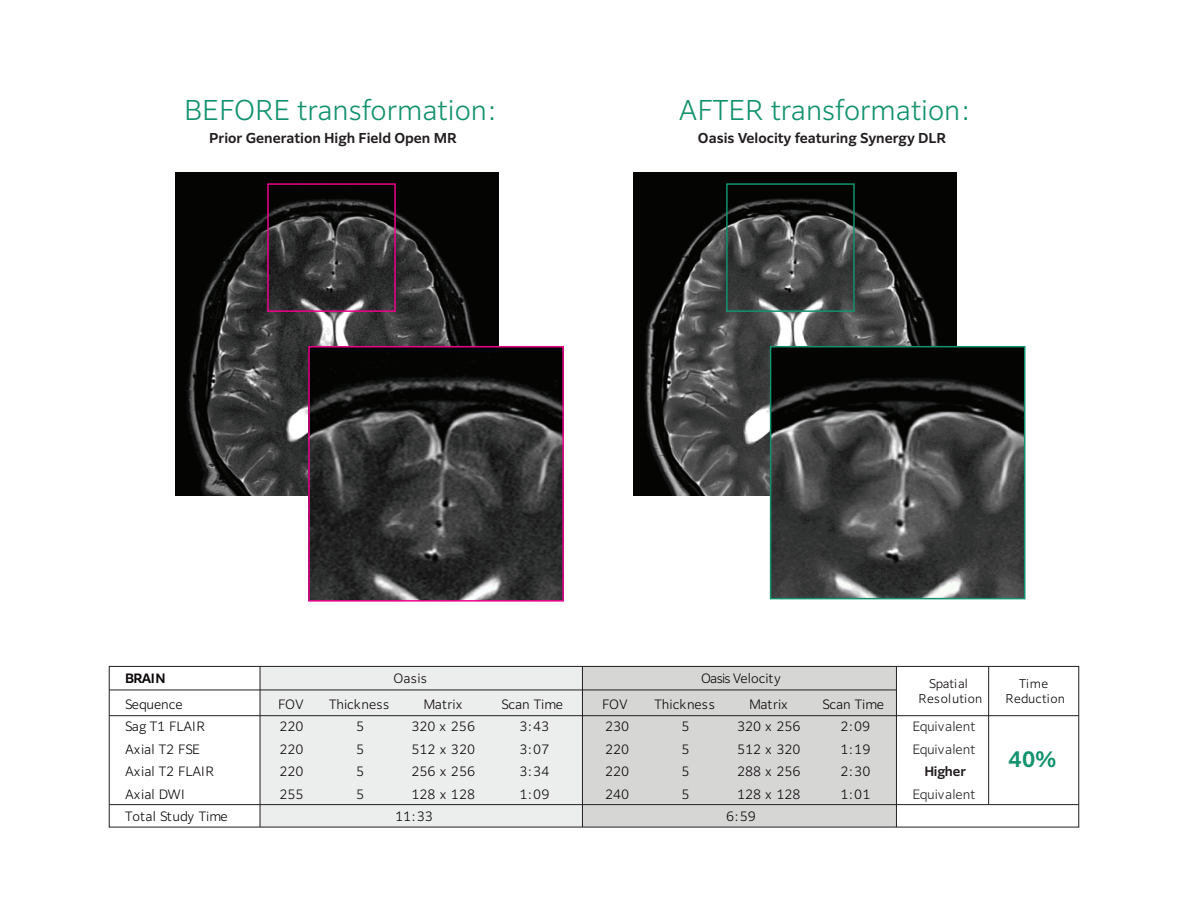
<style>
.page{position:relative;width:1188px;height:918px;background:#fff}
.page>*{position:absolute;margin:0;border:0;box-sizing:border-box;transform-origin:0 0}
.t1{font:300 27px "Clarimo UDPE";color:#12926e}
.t2{font:600 21px "Clarimo UDPE";color:#12926e}
.t3{font:600 13.5px "Clarimo UDPE";color:#231f20}
.t4{font:300 12.75px "Clarimo UDPE";color:#0a0507}
.t5{font:300 12.75px "Clarimo UDPE";color:#231f20}
.t6{font:300 12.75px "Clarimo UDPE";color:#040504}
.t7{font:600 12.75px "Clarimo UDPE";color:#231f20}
.t8{font:600 12.75px "Clarimo UDPE";letter-spacing:-.055em;color:#0a0507}
.t9{font:300 12px/15px "Clarimo UDPE";letter-spacing:.015em;color:#0a0507;text-align:center}
</style>
<div class="page">
<img style="left:633px;top:172px;width:323px;height:323px">
<img style="left:175px;top:172px;width:323px;height:323px">
<img style="left:311px;top:349px;width:250px;height:250px">
<div style="left:308px;top:346px;width:256px;height:256px;border:2px solid #ed028c"></div>
<div style="left:267px;top:183px;width:129px;height:129px;border:2px solid #ed028c"></div>
<div style="left:726px;top:183px;width:129px;height:129px;border:2px solid #12926e"></div>
<img style="left:773px;top:349px;width:250px;height:247px">
<div style="left:770px;top:346px;width:256px;height:253px;border:2px solid #12926e"></div>
<div style="left:260px;top:666px;width:322px;height:161px;background:#eceded"></div>
<div style="left:582px;top:666px;width:314px;height:161px;background:#d6d6d5"></div>
<hr style="left:109px;top:690px;width:787px;height:1px;background:#231f20">
<hr style="left:109px;top:715px;width:970px;height:1px;background:#231f20">
<hr style="left:109px;top:804px;width:970px;height:1px;background:#231f20">
<hr style="left:260px;top:666px;width:1px;height:161px;background:#231f20">
<hr style="left:582px;top:666px;width:1px;height:161px;background:#231f20">
<hr style="left:896px;top:666px;width:1px;height:161px;background:#231f20">
<hr style="left:988px;top:666px;width:1px;height:139px;background:#231f20">
<div style="left:109px;top:666px;width:970px;height:161px;border:1px solid #231f20"></div>
<h1 class="t1" style="left:184px;top:89px;width:315px">BEFORE transformation:</h1>
<h1 class="t1" style="left:679px;top:89px;width:294px">AFTER transformation:</h1>
<p class="t3" style="left:209px;top:127px;width:249px">Prior Generation High Field Open MR</p>
<p class="t3" style="left:698px;top:127px;width:250px">Oasis Velocity featuring Synergy DLR</p>
<p class="t4" style="left:394px;top:668px;width:35px">Oasis</p>
<p class="t4" style="left:701px;top:668px;width:81px">Oasis Velocity</p>
<p class="t9" style="left:919px;top:675px;width:65px">Spatial<br>Resolution</p>
<p class="t9" style="left:1006px;top:675px;width:61px">Time<br>Reduction</p>
<p class="t8" style="left:125px;top:668px;width:42px">BRAIN</p>
<p class="t4" style="left:125px;top:694px;width:59px">Sequence</p>
<p class="t4" style="left:278px;top:694px;width:27px">FOV</p>
<p class="t4" style="left:329px;top:694px;width:62px">Thickness</p>
<p class="t4" style="left:424px;top:694px;width:40px">Matrix</p>
<p class="t4" style="left:502px;top:694px;width:63px">Scan Time</p>
<p class="t4" style="left:602px;top:694px;width:27px">FOV</p>
<p class="t4" style="left:655px;top:694px;width:62px">Thickness</p>
<p class="t4" style="left:749px;top:694px;width:40px">Matrix</p>
<p class="t4" style="left:823px;top:694px;width:63px">Scan Time</p>
<p class="t4" style="left:125px;top:716px;width:82px">Sag T1 FLAIR</p>
<p class="t4" style="left:280px;top:716px;width:26px">220</p>
<p class="t4" style="left:356px;top:716px;width:10px">5</p>
<p class="t4" style="left:412px;top:716px;width:65px">320 x 256</p>
<p class="t4" style="left:520px;top:716px;width:31px">3:43</p>
<p class="t4" style="left:605px;top:716px;width:26px">230</p>
<p class="t4" style="left:682px;top:716px;width:10px">5</p>
<p class="t4" style="left:737px;top:716px;width:65px">320 x 256</p>
<p class="t4" style="left:841px;top:716px;width:31px">2:09</p>
<p class="t5" style="left:913px;top:716px;width:64px">Equivalent</p>
<p class="t4" style="left:125px;top:739px;width:77px">Axial T2 FSE</p>
<p class="t4" style="left:280px;top:739px;width:26px">220</p>
<p class="t4" style="left:356px;top:739px;width:10px">5</p>
<p class="t4" style="left:412px;top:739px;width:65px">512 x 320</p>
<p class="t6" style="left:520px;top:739px;width:31px">3:07</p>
<p class="t4" style="left:605px;top:739px;width:26px">220</p>
<p class="t4" style="left:682px;top:739px;width:10px">5</p>
<p class="t4" style="left:737px;top:739px;width:65px">512 x 320</p>
<p class="t6" style="left:841px;top:739px;width:31px">1:19</p>
<p class="t5" style="left:913px;top:739px;width:64px">Equivalent</p>
<p class="t4" style="left:125px;top:761px;width:91px">Axial T2 FLAIR</p>
<p class="t4" style="left:280px;top:761px;width:26px">220</p>
<p class="t4" style="left:356px;top:761px;width:10px">5</p>
<p class="t4" style="left:412px;top:761px;width:65px">256 x 256</p>
<p class="t6" style="left:520px;top:761px;width:31px">3:34</p>
<p class="t4" style="left:605px;top:761px;width:26px">220</p>
<p class="t4" style="left:682px;top:761px;width:10px">5</p>
<p class="t4" style="left:737px;top:761px;width:65px">288 x 256</p>
<p class="t6" style="left:841px;top:761px;width:31px">2:30</p>
<p class="t7" style="left:925px;top:761px;width:43px">Higher</p>
<p class="t4" style="left:125px;top:784px;width:61px">Axial DWI</p>
<p class="t4" style="left:280px;top:784px;width:26px">255</p>
<p class="t4" style="left:356px;top:784px;width:10px">5</p>
<p class="t4" style="left:412px;top:784px;width:65px">128 x 128</p>
<p class="t4" style="left:520px;top:784px;width:31px">1:09</p>
<p class="t4" style="left:605px;top:784px;width:26px">240</p>
<p class="t4" style="left:682px;top:784px;width:10px">5</p>
<p class="t4" style="left:737px;top:784px;width:65px">128 x 128</p>
<p class="t6" style="left:841px;top:784px;width:31px">1:01</p>
<p class="t5" style="left:913px;top:784px;width:64px">Equivalent</p>
<p class="t4" style="left:125px;top:806px;width:104px">Total Study Time</p>
<h2 class="t2" style="left:1009px;top:742px;width:49px">40%</h2>
<p class="t6" style="left:395px;top:806px;width:39px">11:33</p>
<p class="t6" style="left:726px;top:806px;width:31px">6:59</p>
</div>
